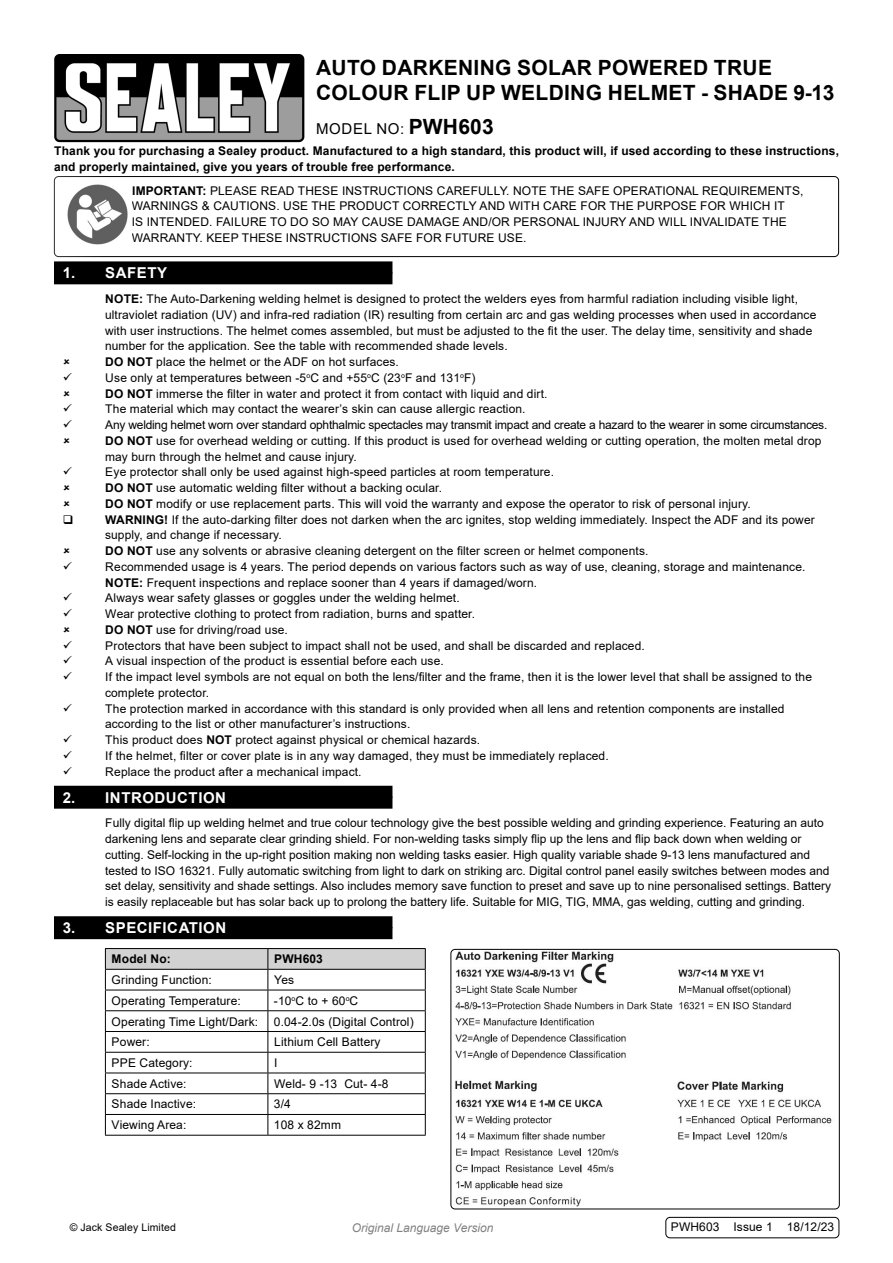
<style>
.page{position:relative;width:893px;height:1263px;background:#fff}
.page>*{position:absolute;margin:0;border:0;box-sizing:border-box;transform-origin:0 0}
.t1{font:700 21px/25.2px "Arial";letter-spacing:.015em;color:#000}
.t2{font:700 15px "Arial";letter-spacing:.035em;color:#fff}
.t3{font:15px "Arial";letter-spacing:.045em;color:#000}
.Body__Tabbed{font:12px/15.8px "Arial";letter-spacing:.01em;color:#000}
.Body{font:12px "Arial";letter-spacing:.01em;color:#000}
.Body-2{font:700 12px/15.8px "Arial";letter-spacing:.01em;color:#000}
.Body__Tabbed-2{font:12px "Arial";letter-spacing:-.02em;color:#000}
.t4{font:italic 12px "Arial";color:#818181}
.Body__Footer{font:12px "Arial";letter-spacing:.01em;color:#000}
.Body__Justified__7pt{font:10.5px "Arial";letter-spacing:.01em;color:#000}
.s1{font-weight:700;font-size:21px}
.s2{font-weight:700}
</style>
<div class="page">
<div style="left:54px;top:176px;width:785px;height:81px;border:1px solid #000;border-radius:4px"></div>
<div style="left:54px;top:272px;width:338px;height:12px;background:#000"></div>
<div style="left:54px;top:261px;width:338px;height:12px;background:#000"></div>
<div style="left:54px;top:797px;width:338px;height:12px;background:#000"></div>
<div style="left:54px;top:786px;width:338px;height:12px;background:#000"></div>
<div style="left:54px;top:927px;width:338px;height:12px;background:#000"></div>
<div style="left:54px;top:916px;width:338px;height:12px;background:#000"></div>
<hr style="left:105px;top:1135px;width:163px;height:1px;background:#000">
<hr style="left:268px;top:1135px;width:158px;height:1px;background:#000">
<svg style="left:105px;top:948px;width:321px;height:187px"></svg>
<img style="left:455px;top:951px;width:377px;height:256px">
<div style="left:450px;top:949px;width:390px;height:260px;border:1px solid #000;border-radius:4px"></div>
<img style="left:67px;top:184px;width:61px;height:61px">
<img style="left:57px;top:57px;width:244px;height:82px">
<div style="left:54px;top:54px;width:250px;height:88px;border:2px solid #000;border-radius:4px"></div>
<div style="left:665px;top:1217px;width:174px;height:21px;border:1px solid #000;border-radius:4px"></div>
<p class="t1" style="left:316px;top:55px;width:520px">AUTO DARKENING SOLAR POWERED TRUE<br>COLOUR FLIP UP WELDING HELMET - SHADE 9-13</p>
<p class="t3" style="left:316px;top:118px;width:179px">MODEL NO: <span class="s1">PWH603</span></p>
<p class="Body-2" style="left:54px;top:143px;width:786px">Thank you for purchasing a Sealey product. Manufactured to a high standard, this product will, if used according to these instructions, and properly maintained, give you years of trouble free performance.</p>
<p class="Body__Tabbed" style="left:132px;top:182px;width:673px"><span class="s2">IMPORTANT:</span> PLEASE READ THESE INSTRUCTIONS CAREFULLY. NOTE THE SAFE OPERATIONAL REQUIREMENTS, WARNINGS &amp; CAUTIONS. USE THE PRODUCT CORRECTLY AND WITH CARE FOR THE PURPOSE FOR WHICH IT<br>IS INTENDED. FAILURE TO DO SO MAY CAUSE DAMAGE AND/OR PERSONAL INJURY AND WILL INVALIDATE THE WARRANTY. KEEP THESE INSTRUCTIONS SAFE FOR FUTURE USE.</p>
<p class="t2" style="left:63px;top:262px;width:106px">1. SAFETY</p>
<p class="Body__Tabbed" style="left:105px;top:291px;width:713px"><span class="s2">NOTE:</span> The Auto-Darkening welding helmet is designed to protect the welders eyes from harmful radiation including visible light, ultraviolet radiation (UV) and infra-red radiation (IR) resulting from certain arc and gas welding processes when used in accordance with user instructions. The helmet comes assembled, but must be adjusted to the fit the user. The delay time, sensitivity and shade number for the application. See the table with recommended shade levels.</p>
<p class="Body__Tabbed" style="left:105px;top:354px;width:295px"><span class="s2">DO NOT</span> place the helmet or the ADF on hot surfaces.</p>
<p class="Body__Tabbed" style="left:105px;top:370px;width:372px">Use only at temperatures between -5<sup>o</sup>C and +55<sup>o</sup>C (23<sup>o</sup>F and 131<sup>o</sup>F)</p>
<p class="Body__Tabbed" style="left:105px;top:385px;width:444px"><span class="s2">DO NOT</span> immerse the filter in water and protect it from contact with liquid and dirt.</p>
<p class="Body__Tabbed" style="left:105px;top:401px;width:422px">The material which may contact the wearer’s skin can cause allergic reaction.</p>
<p class="Body__Tabbed-2" style="left:105px;top:417px;width:724px">Any welding helmet worn over standard ophthalmic spectacles may transmit impact and create a hazard to the wearer in some circumstances.</p>
<p class="Body__Tabbed" style="left:105px;top:433px;width:718px"><span class="s2">DO NOT</span> use for overhead welding or cutting. If this product is used for overhead welding or cutting operation, the molten metal drop may burn through the helmet and cause injury.</p>
<p class="Body__Tabbed" style="left:105px;top:464px;width:450px">Eye protector shall only be used against high-speed particles at room temperature.</p>
<p class="Body__Tabbed" style="left:105px;top:480px;width:338px"><span class="s2">DO NOT</span> use automatic welding filter without a backing ocular.</p>
<p class="Body__Tabbed" style="left:105px;top:496px;width:647px"><span class="s2">DO NOT</span> modify or use replacement parts. This will void the warranty and expose the operator to risk of personal injury.</p>
<p class="Body__Tabbed" style="left:105px;top:511px;width:711px"><span class="s2">WARNING!</span> If the auto-darking filter does not darken when the arc ignites, stop welding immediately. Inspect the ADF and its power supply, and change if necessary.</p>
<p class="Body__Tabbed" style="left:105px;top:543px;width:545px"><span class="s2">DO NOT</span> use any solvents or abrasive cleaning detergent on the filter screen or helmet components.</p>
<p class="Body__Tabbed" style="left:105px;top:559px;width:702px">Recommended usage is 4 years. The period depends on various factors such as way of use, cleaning, storage and maintenance.</p>
<p class="Body__Tabbed" style="left:105px;top:574px;width:433px"><span class="s2">NOTE:</span> Frequent inspections and replace sooner than 4 years if damaged/worn.</p>
<p class="Body__Tabbed" style="left:105px;top:590px;width:356px">Always wear safety glasses or goggles under the welding helmet.</p>
<p class="Body__Tabbed" style="left:105px;top:606px;width:371px">Wear protective clothing to protect from radiation, burns and spatter.</p>
<p class="Body__Tabbed" style="left:105px;top:622px;width:184px"><span class="s2">DO NOT</span> use for driving/road use.</p>
<p class="Body__Tabbed" style="left:105px;top:637px;width:541px">Protectors that have been subject to impact shall not be used, and shall be discarded and replaced.</p>
<p class="Body__Tabbed" style="left:105px;top:653px;width:340px">A visual inspection of the product is essential before each use.</p>
<p class="Body__Tabbed" style="left:105px;top:669px;width:708px">If the impact level symbols are not equal on both the lens/filter and the frame, then it is the lower level that shall be assigned to the complete protector.</p>
<p class="Body__Tabbed" style="left:105px;top:700px;width:681px">The protection marked in accordance with this standard is only provided when all lens and retention components are installed according to the list or other manufacturer’s instructions.</p>
<p class="Body__Tabbed" style="left:105px;top:732px;width:376px">This product does <span class="s2">NOT</span> protect against physical or chemical hazards.</p>
<p class="Body__Tabbed" style="left:105px;top:748px;width:505px">If the helmet, filter or cover plate is in any way damaged, they must be immediately replaced.</p>
<p class="Body__Tabbed" style="left:105px;top:763px;width:258px">Replace the product after a mechanical impact.</p>
<p class="t2" style="left:63px;top:787px;width:165px">2. INTRODUCTION</p>
<p class="Body__Tabbed" style="left:105px;top:815px;width:728px">Fully digital flip up welding helmet and true colour technology give the best possible welding and grinding experience. Featuring an auto darkening lens and separate clear grinding shield. For non-welding tasks simply flip up the lens and flip back down when welding or cutting. Self-locking in the up-right position making non welding tasks easier. High quality variable shade 9-13 lens manufactured and tested to ISO 16321. Fully automatic switching from light to dark on striking arc. Digital control panel easily switches between modes and set delay, sensitivity and shade settings. Also includes memory save function to preset and save up to nine personalised settings. Battery is easily replaceable but has solar back up to prolong the battery life. Suitable for MIG, TIG, MMA, gas welding, cutting and grinding.</p>
<p class="t2" style="left:63px;top:917px;width:165px">3. SPECIFICATION</p>
<p class="Body-2" style="left:112px;top:951px;width:61px">Model No:</p>
<p class="Body-2" style="left:274px;top:951px;width:50px">PWH603</p>
<p class="Body" style="left:112px;top:971px;width:102px">Grinding Function:</p>
<p class="Body" style="left:274px;top:971px;width:22px">Yes</p>
<p class="Body" style="left:112px;top:992px;width:131px">Operating Temperature:</p>
<p class="Body" style="left:274px;top:992px;width:86px">-10<sup>o</sup>C to + 60<sup>o</sup>C</p>
<p class="Body" style="left:112px;top:1013px;width:148px">Operating Time Light/Dark:</p>
<p class="Body" style="left:274px;top:1013px;width:141px">0.04-2.0s (Digital Control)</p>
<p class="Body" style="left:112px;top:1034px;width:40px">Power:</p>
<p class="Body" style="left:274px;top:1034px;width:108px">Lithium Cell Battery</p>
<p class="Body" style="left:112px;top:1054px;width:83px">PPE Category:</p>
<p class="Body" style="left:274px;top:1054px;width:5px">I</p>
<p class="Body" style="left:112px;top:1075px;width:77px">Shade Active:</p>
<p class="Body" style="left:274px;top:1075px;width:116px">Weld- 9 -13 Cut- 4-8</p>
<p class="Body" style="left:112px;top:1096px;width:86px">Shade Inactive:</p>
<p class="Body" style="left:274px;top:1096px;width:18px">3/4</p>
<p class="Body" style="left:112px;top:1117px;width:76px">Viewing Area:</p>
<p class="Body" style="left:274px;top:1117px;width:69px">108 x 82mm</p>
<p class="Body__Justified__7pt" style="left:70px;top:1220px;width:108px">© Jack Sealey Limited</p>
<p class="t4" style="left:352px;top:1220px;width:143px">Original Language Version</p>
<p class="Body__Footer" style="left:671px;top:1218px;width:165px">PWH603 Issue 1 18/12/23</p>
</div>
